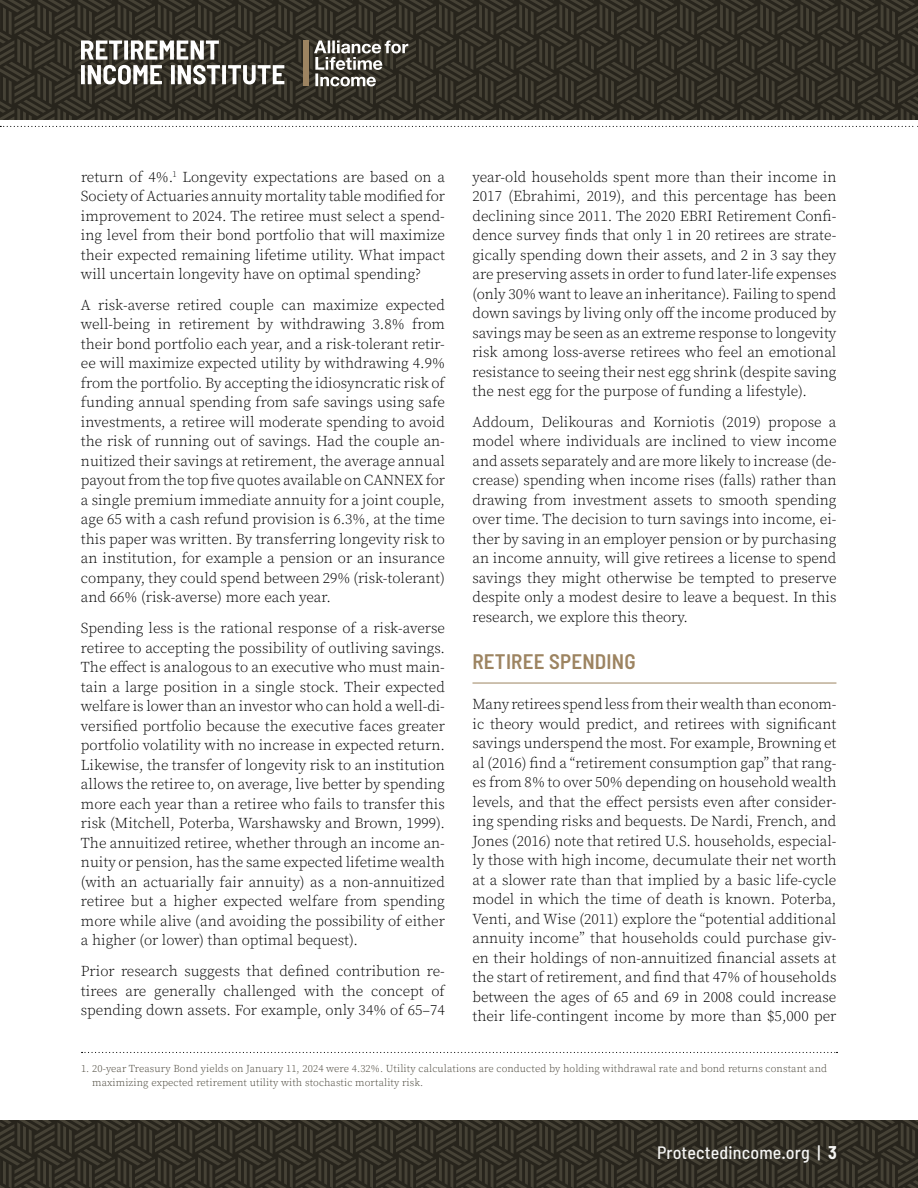
<style>
.page{position:relative;width:918px;height:1188px;background:#fff}
.page>*{position:absolute;margin:0;border:0;box-sizing:border-box;transform-origin:0 0}
.t1{font:600 semi-condensed 21px "Barlow";letter-spacing:.01em;color:#9d8461}
.t2{font:500 semi-condensed 18px "Barlow";letter-spacing:.01em;color:#f4f4f2}
.t3{font:300 15px/19.5px "Source Serif Pro";color:#000;text-align:justify}
.t4{font:300 10.5px/13.5px "Source Serif Pro";letter-spacing:.01em;color:#464236}
.s1{font-weight:700}
</style>
<div class="page">
<svg style="left:0;top:1120px;width:918px;height:68px;background:#343027"></svg>
<svg style="left:0;top:0;width:918px;height:120px;background:#343027"></svg>
<svg style="left:0;top:126px;width:918px;height:1px"></svg>
<svg style="left:314px;top:40px;width:94px;height:46px"></svg>
<div style="left:303px;top:40px;width:6px;height:46px;background:#9d8461"></div>
<svg style="left:81px;top:40px;width:139px;height:44px"></svg>
<svg style="left:222px;top:65px;width:4px;height:19px"></svg>
<svg style="left:228px;top:65px;width:56px;height:19px"></svg>
<hr style="left:472px;top:683px;width:364px;height:1px;background:#9d8461">
<svg style="left:82px;top:1052px;width:756px;height:1px"></svg>
<p class="t3" style="left:81px;top:167px;width:366px">return of 4%.<sup>1</sup> Longevity expectations are based on a Society of Actuaries annuity mortality table modified for improvement to 2024. The retiree must select a spend&shy;ing level from their bond portfolio that will maximize their expected remaining lifetime utility. What impact will uncertain longevity have on optimal spending?</p>
<p class="t3" style="left:81px;top:295px;width:366px">A risk-averse retired couple can maximize expected well-being in retirement by withdrawing 3.8% from their bond portfolio each year, and a risk-tolerant retir&shy;ee will maximize expected utility by withdrawing 4.9% from the portfolio. By accepting the idiosyncratic risk of funding annual spending from safe savings using safe investments, a retiree will moderate spending to avoid the risk of running out of savings. Had the couple an&shy;nuitized their savings at retirement, the average annual payout from the top five quotes available on CANNEX for a single premium immediate annuity for a joint couple, age 65 with a cash refund provision is 6.3%, at the time this paper was written. By transferring longevity risk to an institution, for example a pension or an insurance company, they could spend between 29% (risk-tolerant) and 66% (risk-averse) more each year.</p>
<p class="t3" style="left:81px;top:619px;width:366px">Spending less is the rational response of a risk-averse retiree to accepting the possibility of outliving savings.<br>The effect is analogous to an executive who must main&shy;tain a large position in a single stock. Their expected welfare is lower than an investor who can hold a well-di&shy;versified portfolio because the executive faces greater portfolio volatility with no increase in expected return.<br>Likewise, the transfer of longevity risk to an institution allows the retiree to, on average, live better by spending more each year than a retiree who fails to transfer this risk (Mitchell, Poterba, Warshawsky and Brown, 1999).<br>The annuitized retiree, whether through an income an&shy;nuity or pension, has the same expected lifetime wealth (with an actuarially fair annuity) as a non-annuitized retiree but a higher expected welfare from spending more while alive (and avoiding the possibility of either a higher (or lower) than optimal bequest).</p>
<p class="t3" style="left:81px;top:962px;width:365px">Prior research suggests that defined contribution re&shy;tirees are generally challenged with the concept of spending down assets. For example, only 34% of 65–74</p>
<p class="t3" style="left:472px;top:167px;width:366px">year-old households spent more than their income in 2017 (Ebrahimi, 2019), and this percentage has been declining since 2011. The 2020 EBRI Retirement Confi&shy;dence survey finds that only 1 in 20 retirees are strate&shy;gically spending down their assets, and 2 in 3 say they are preserving assets in order to fund later-life expenses (only 30% want to leave an inheritance). Failing to spend down savings by living only off the income produced by savings may be seen as an extreme response to longevity risk among loss-averse retirees who feel an emotional resistance to seeing their nest egg shrink (despite saving the nest egg for the purpose of funding a lifestyle).</p>
<p class="t3" style="left:472px;top:412px;width:365px">Addoum, Delikouras and Korniotis (2019) propose a model where individuals are inclined to view income and assets separately and are more likely to increase (de&shy;crease) spending when income rises (falls) rather than drawing from investment assets to smooth spending over time. The decision to turn savings into income, ei&shy;ther by saving in an employer pension or by purchasing an income annuity, will give retirees a license to spend savings they might otherwise be tempted to preserve despite only a modest desire to leave a bequest. In this research, we explore this theory.</p>
<h1 class="t1" style="left:472px;top:647px;width:165px">RETIREE SPENDING</h1>
<p class="t3" style="left:472px;top:694px;width:366px">Many retirees spend less from their wealth than econom&shy;ic theory would predict, and retirees with significant savings underspend the most. For example, Browning et al (2016) find a “retirement consumption gap” that rang&shy;es from 8% to over 50% depending on household wealth levels, and that the effect persists even after consider&shy;ing spending risks and bequests. De Nardi, French, and Jones (2016) note that retired U.S. households, especial&shy;ly those with high income, decumulate their net worth at a slower rate than that implied by a basic life-cycle model in which the time of death is known. Poterba, Venti, and Wise (2011) explore the “potential additional annuity income” that households could purchase giv&shy;en their holdings of non-annuitized financial assets at the start of retirement, and find that 47% of households between the ages of 65 and 69 in 2008 could increase their life-contingent income by more than $5,000 per</p>
<p class="t4" style="left:92px;top:1062px;width:736px;text-indent:-11px">1. 20-year Treasury Bond yields on January 11, 2024 were 4.32%. Utility calculations are conducted by holding withdrawal rate and bond returns constant and maximizing expected retirement utility with stochastic mortality risk.</p>
<p class="t2" style="left:657px;top:1141px;width:182px">Protectedincome.org | <span class="s1">3</span></p>
</div>
